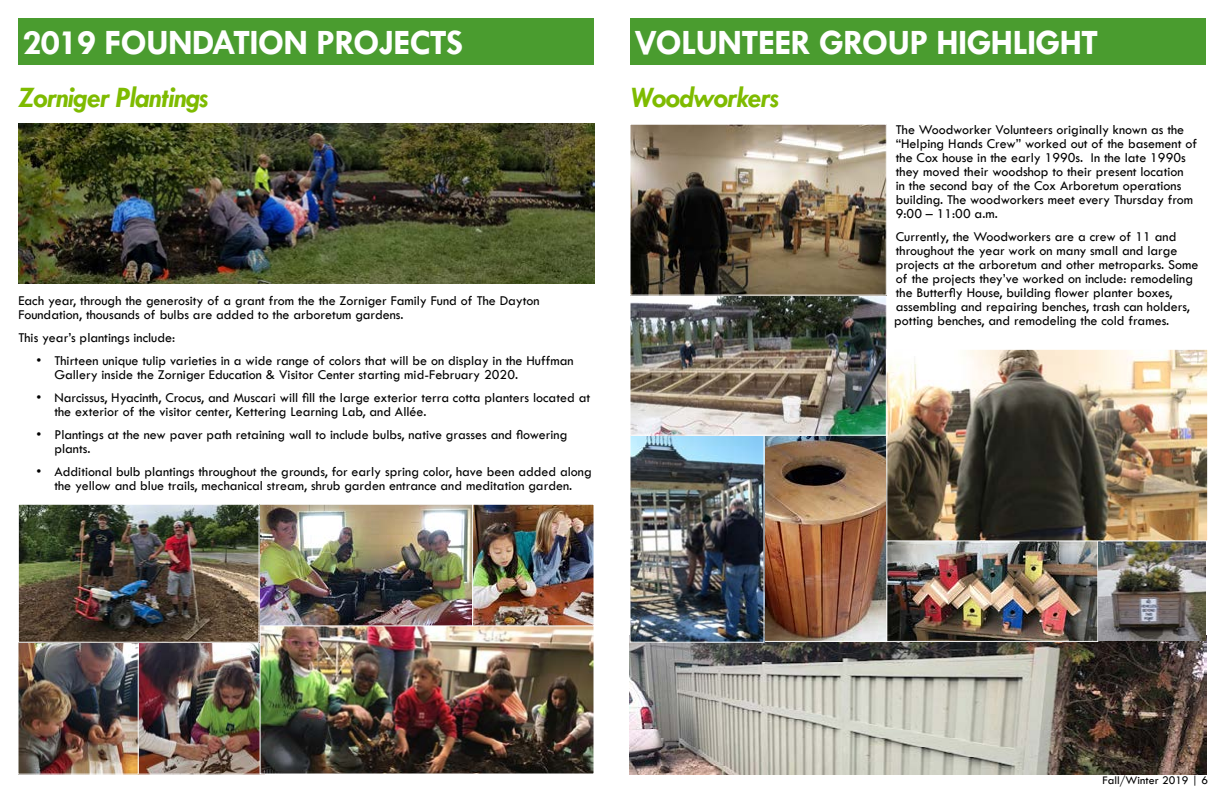
<style>
.page{position:relative;width:1224px;height:792px;background:#fff}
.page>*{position:absolute;margin:0;border:0;box-sizing:border-box;transform-origin:0 0}
.t1{font:700 36px "Tw Cen";letter-spacing:-.025em;color:#fff}
.t2{font:italic 700 30px "Tw Cen";letter-spacing:-.025em;color:#7ebb00}
.t3{font:14px/14px "Tw Cen";color:#000}
.t4{font:12px "Tw Cen";color:#000}
</style>
<div class="page">
<img style="left:139px;top:643px;width:121px;height:130px">
<img style="left:630px;top:641px;width:576px;height:134px">
<img style="left:887px;top:541px;width:319px;height:100px">
<div style="left:885px;top:531px;width:213px;height:111px;border:1px solid #fff"></div>
<img style="left:765px;top:436px;width:120px;height:204px">
<img style="left:632px;top:436px;width:131px;height:205px">
<div style="left:630px;top:430px;width:135px;height:213px;border:1px solid #fff"></div>
<div style="left:18px;top:18px;width:576px;height:47px;background:#4a9c2f"></div>
<div style="left:630px;top:18px;width:576px;height:47px;background:#4a9c2f"></div>
<img style="left:632px;top:296px;width:253px;height:138px">
<div style="left:630px;top:264px;width:257px;height:172px;border:1px solid #fff"></div>
<img style="left:888px;top:351px;width:318px;height:188px">
<div style="left:886px;top:349px;width:322px;height:192px;border:1px solid #fff"></div>
<img style="left:632px;top:126px;width:253px;height:168px">
<div style="left:630px;top:124px;width:257px;height:172px;border:1px solid #fff"></div>
<img style="left:18px;top:124px;width:577px;height:159px">
<img style="left:20px;top:644px;width:117px;height:129px">
<div style="left:18px;top:642px;width:121px;height:133px;border:1px solid #fff"></div>
<img style="left:262px;top:626px;width:330px;height:146px">
<img style="left:261px;top:506px;width:331px;height:118px">
<div style="left:259px;top:504px;width:214px;height:122px;border:1px solid #fff"></div>
<div style="left:472px;top:504px;width:122px;height:122px;border:1px solid #fff"></div>
<img style="left:20px;top:506px;width:238px;height:135px">
<div style="left:18px;top:504px;width:242px;height:139px;border:1px solid #fff"></div>
<h1 class="t1" style="left:22px;top:21px;width:442px">2019 FOUNDATION PROJECTS</h1>
<h2 class="t2" style="left:18px;top:79px;width:192px">Zorniger Plantings</h2>
<p class="t3" style="left:18px;top:294px;width:523px">Each year, through the generosity of a grant from the the Zorniger Family Fund of The Dayton<br>Foundation, thousands of bulbs are added to the arboretum gardens.</p>
<p class="t3" style="left:18px;top:331px;width:158px">This year’s plantings include:</p>
<p class="t3" style="left:54px;top:354px;width:521px;text-indent:-18px">• Thirteen unique tulip varieties in a wide range of colors that will be on display in the Huffman<br>Gallery inside the Zorniger Education &amp; Visitor Center starting mid-February 2020.</p>
<p class="t3" style="left:54px;top:391px;width:537px;text-indent:-18px">• Narcissus, Hyacinth, Crocus, and Muscari will fill the large exterior terra cotta planters located at the exterior of the visitor center, Kettering Learning Lab, and Allée.</p>
<p class="t3" style="left:54px;top:428px;width:515px;text-indent:-18px">• Plantings at the new paver path retaining wall to include bulbs, native grasses and flowering plants.</p>
<p class="t3" style="left:36px;top:465px;width:557px;text-align:center">• Additional bulb plantings throughout the grounds, for early spring color, have been added along the yellow and blue trails, mechanical stream, shrub garden entrance and meditation garden.</p>
<h1 class="t1" style="left:634px;top:21px;width:466px">VOLUNTEER GROUP HIGHLIGHT</h1>
<h2 class="t2" style="left:630px;top:79px;width:151px">Woodworkers</h2>
<p class="t3" style="left:896px;top:122px;width:303px">The Woodworker Volunteers originally known as the “Helping Hands Crew” worked out of the basement of the Cox house in the early 1990s. In the late 1990s they moved their woodshop to their present location<br>in the second bay of the Cox Arboretum operations building. The woodworkers meet every Thursday from 9:00 – 11:00 a.m.</p>
<p class="t3" style="left:894px;top:229px;width:306px">Currently, the Woodworkers are a crew of 11 and throughout the year work on many small and large projects at the arboretum and other metroparks. Some of the projects they’ve worked on include: remodeling the Butterfly House, building flower planter boxes, assembling and repairing benches, trash can holders, potting benches, and remodeling the cold frames.</p>
<p class="t4" style="left:1103px;top:773px;width:107px">Fall/Winter 2019 | 6</p>
</div>
